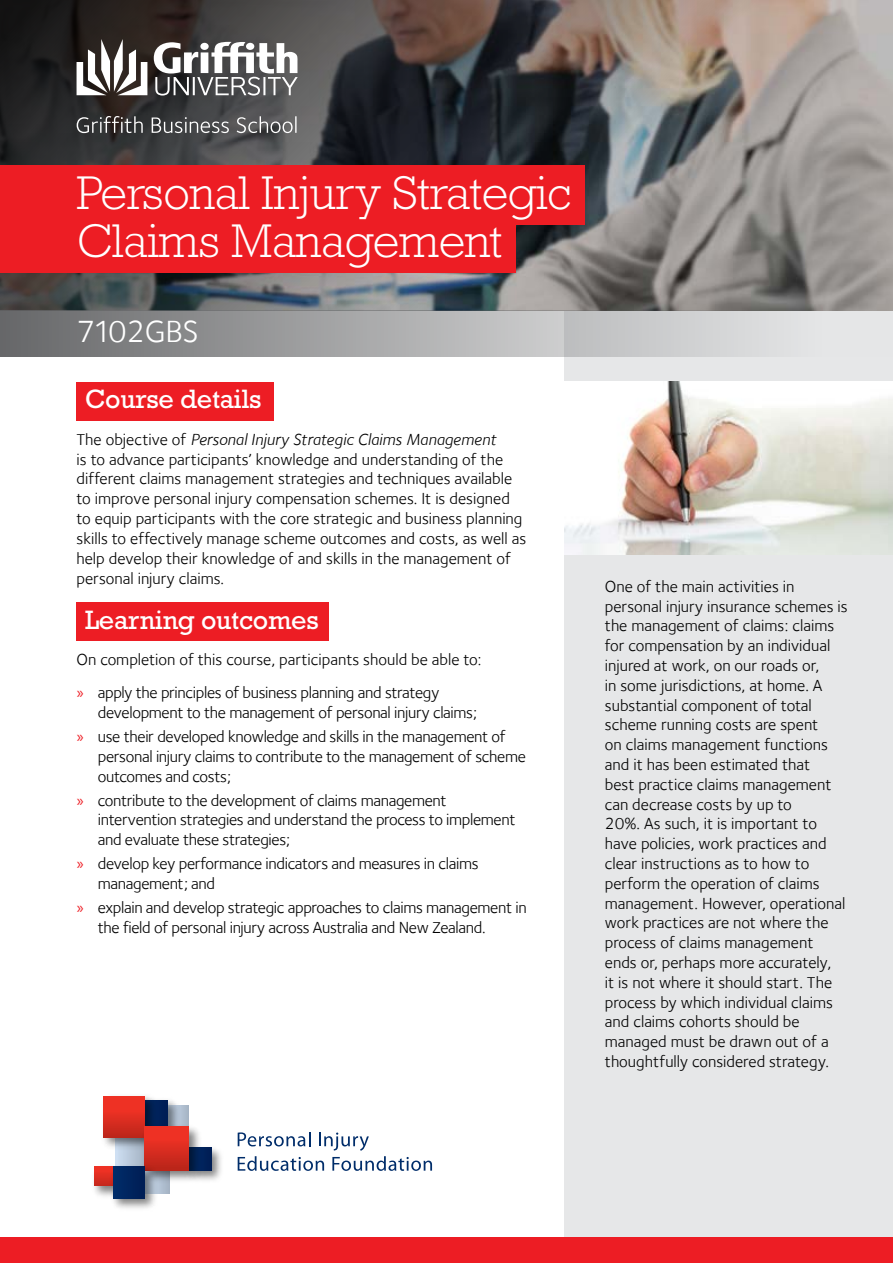
<style>
.page{position:relative;width:893px;height:1263px;background:#fff}
.page>*{position:absolute;margin:0;border:0;box-sizing:border-box;transform-origin:0 0}
.Heading_1{font:300 48px/48px "Rockwell Std";letter-spacing:-.01em;color:#fff}
.t1{font:31.5px "Foundry Sterling";letter-spacing:-.015em;color:#fff}
.Heading_2{font:27px "Rockwell Std";letter-spacing:-.01em;color:#fff}
.Body{font:16.5px/19.8px "Foundry Sterling";color:#000}
.Body-2{font:16.5px/19.8px "Foundry Sterling";letter-spacing:-.02em;color:#000}
.s1{font-style:italic}
.s2{font-family:"Myriad Pro";color:#ed1d24}
</style>
<div class="page">
<div style="left:77px;top:602px;width:252px;height:39px;background:#ed1d24"></div>
<div style="left:564px;top:0;width:329px;height:1263px;background:#e6e7e8"></div>
<div style="left:0;top:1237px;width:893px;height:26px;background:#ed1d24"></div>
<div style="left:145px;top:1169px;width:24px;height:25px;background:#adbccd"></div>
<div style="left:167px;top:1105px;width:22px;height:22px;background:#adbccd"></div>
<svg style="left:115px;top:1153px;width:24px;height:8px"></svg>
<img style="left:204px;top:1147px;width:17px;height:34px">
<div style="left:189px;top:1148px;width:23px;height:22px;background:#001f57"></div>
<img style="left:168px;top:1100px;width:13px;height:21px">
<div style="left:140px;top:1100px;width:28px;height:28px;background:#002058"></div>
<img style="left:103px;top:1096px;width:52px;height:57px">
<div style="left:104px;top:1096px;width:41px;height:41px;background:linear-gradient(to bottom,#fa3426,#c2271c)"></div>
<img style="left:94px;top:1166px;width:14px;height:31px">
<svg style="left:94px;top:1167px;width:14px;height:19px"></svg>
<img style="left:139px;top:1121px;width:65px;height:65px">
<div style="left:145px;top:1126px;width:44px;height:44px;background:linear-gradient(to bottom,#fa3427,#bd261a)"></div>
<img style="left:108px;top:1161px;width:52px;height:48px">
<div style="left:113px;top:1167px;width:32px;height:31px;background:#00255f"></div>
<svg style="left:238px;top:1132px;width:194px;height:39px"></svg>
<img style="left:564px;top:382px;width:329px;height:172px">
<svg style="left:0;top:0;width:893px;height:310px;background:#696665"></svg>
<svg style="left:77px;top:39px;width:221px;height:94px"></svg>
<div style="left:0;top:165px;width:585px;height:60px;background:#ed1d24"></div>
<div style="left:0;top:213px;width:516px;height:60px;background:#ed1d24"></div>
<div style="left:0;top:310px;width:893px;height:46px;background:linear-gradient(to right,#6f6f71,#f0f1f2)"></div>
<div style="left:77px;top:382px;width:197px;height:38px;background:#ed1d24"></div>
<p class="Heading_1" style="left:77px;top:169px;width:497px">Personal Injury Strategic<br>Claims Management</p>
<p class="t1" style="left:77px;top:313px;width:124px">7102GBS</p>
<p class="Heading_2" style="left:85px;top:383px;width:178px">Course details</p>
<p class="Body" style="left:77px;top:429px;width:451px">The objective of <span class="s1">Personal Injury Strategic Claims Management<br></span>is to advance participants’ knowledge and understanding of the different claims management strategies and techniques available to improve personal injury compensation schemes. It is designed to equip participants with the core strategic and business planning skills to effectively manage scheme outcomes and costs, as well as help develop their knowledge of and skills in the management of personal injury claims.</p>
<p class="Heading_2" style="left:85px;top:604px;width:235px">Learning outcomes</p>
<p class="Body" style="left:77px;top:650px;width:406px">On completion of this course, participants should be able to:</p>
<p class="Body-2" style="left:98px;top:682px;width:381px;text-indent:-21px"><span class="s2">»</span> apply the principles of business planning and strategy development to the management of personal injury claims;</p>
<p class="Body-2" style="left:98px;top:726px;width:430px;text-indent:-21px"><span class="s2">»</span> use their developed knowledge and skills in the management of personal injury claims to contribute to the management of scheme outcomes and costs;</p>
<p class="Body-2" style="left:98px;top:790px;width:419px;text-indent:-21px"><span class="s2">»</span> contribute to the development of claims management intervention strategies and understand the process to implement and evaluate these strategies;</p>
<p class="Body-2" style="left:98px;top:854px;width:382px;text-indent:-21px"><span class="s2">»</span> develop key performance indicators and measures in claims management; and</p>
<p class="Body-2" style="left:98px;top:897px;width:430px;text-indent:-21px"><span class="s2">»</span> explain and develop strategic approaches to claims management in the field of personal injury across Australia and New Zealand.</p>
<p class="Body" style="left:605px;top:576px;width:244px">One of the main activities in personal injury insurance schemes is the management of claims: claims for compensation by an individual injured at work, on our roads or,<br>in some jurisdictions, at home. A substantial component of total scheme running costs are spent<br>on claims management functions and it has been estimated that<br>best practice claims management can decrease costs by up to<br>20%. As such, it is important to have policies, work practices and clear instructions as to how to perform the operation of claims management. However, operational work practices are not where the process of claims management ends or, perhaps more accurately,<br>it is not where it should start. The process by which individual claims and claims cohorts should be managed must be drawn out of a thoughtfully considered strategy.</p>
</div>
